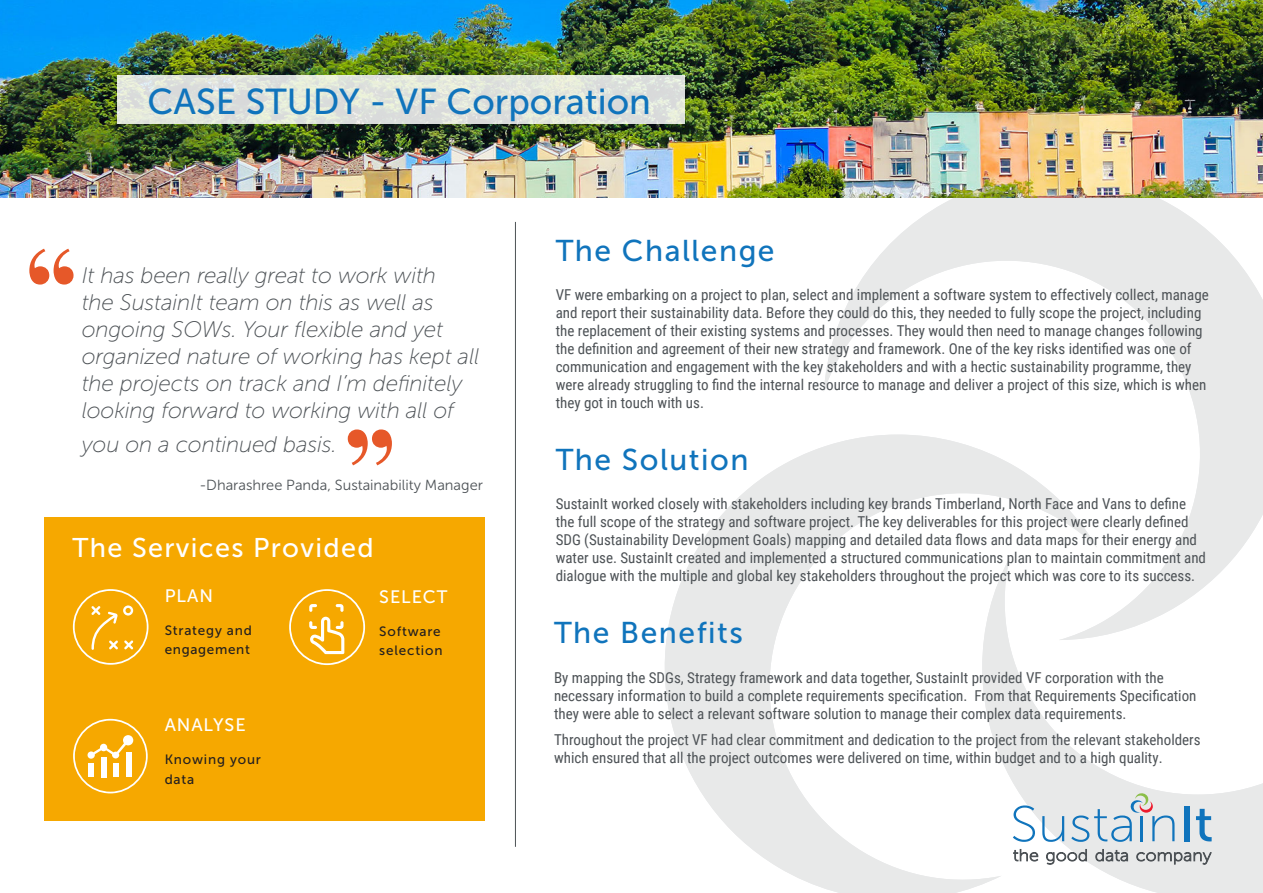
<style>
.page{position:relative;width:1263px;height:893px;background:#fff}
.page>*{position:absolute;margin:0;border:0;box-sizing:border-box;transform-origin:0 0}
.t1{font:142.5px "Playfair Display";color:#e65829}
.t2{font:36px "Museo Sans 500";color:#1074bc}
.t3{font:30px "Museo Sans 500";letter-spacing:.05em;color:#1074bc}
.t4{font:27px "Museo Sans 500";letter-spacing:.05em;color:#fff}
.t5{font:italic 22.5px/27px "Museo Sans 100";letter-spacing:-.01em;color:#4d5256}
.t6{font:18px "Museo Sans 500";letter-spacing:.05em;color:#fff}
.t7{font:15px/18px "Roboto Condensed";color:#4d5256}
.t8{font:14.55px "Museo Sans 300";color:#4d5256}
.t9{font:13.5px/19.5px "Museo Sans 500";letter-spacing:.06em;color:#231f20}
</style>
<div class="page">
<svg style="left:1097px;top:766px;width:166px;height:127px;fill:#e8e9e9"></svg>
<svg style="left:665px;top:447px;width:432px;height:446px"></svg>
<svg style="left:824px;top:198px;width:439px;height:442px"></svg>
<img style="left:0;top:0;width:1263px;height:198px">
<svg style="left:117px;top:75px;width:568px;height:49px;background:#e0e4dc"></svg>
<hr style="left:515px;top:222px;width:1px;height:625px;background:#4d5256">
<div style="left:44px;top:517px;width:441px;height:304px;background:#f6a800"></div>
<svg style="left:73px;top:589px;width:75px;height:76px"></svg>
<svg style="left:73px;top:719px;width:75px;height:74px"></svg>
<div style="left:88px;top:764px;width:6px;height:13px;background:#fff"></div>
<div style="left:113px;top:764px;width:6px;height:13px;background:#fff"></div>
<div style="left:126px;top:752px;width:5px;height:25px;background:#fff"></div>
<div style="left:101px;top:757px;width:5px;height:20px;background:#fff"></div>
<svg style="left:1013px;top:805px;width:22px;height:37px"></svg>
<svg style="left:1042px;top:816px;width:22px;height:26px"></svg>
<div style="left:1184px;top:806px;width:5px;height:35px;background:#1074bc"></div>
<svg style="left:1196px;top:809px;width:15px;height:32px"></svg>
<svg style="left:1071px;top:792px;width:103px;height:50px;background:#cbd7df"></svg>
<svg style="left:1013px;top:849px;width:199px;height:16px"></svg>
<svg style="left:289px;top:589px;width:76px;height:76px"></svg>
<p class="t2" style="left:148px;top:82px;width:505px">CASE STUDY - VF Corporation</p>
<p class="t1" style="left:22px;top:209px;width:61px">“</p>
<p class="t5" style="left:82px;top:262px;width:399px">It has been really great to work with<br>the SustainIt team on this as well as ongoing SOWs. Your flexible and yet organized nature of working has kept all the projects on track and I’m definitely looking forward to working with all of</p>
<p class="t5" style="left:82px;top:431px;width:257px">you on a continued basis.</p>
<p class="t8" style="left:199px;top:477px;width:285px">-Dharashree Panda, Sustainability Manager</p>
<p class="t1" style="left:400px;top:505px;width:61px;rotate:-180deg">“</p>
<p class="t4" style="left:72px;top:533px;width:303px">The Services Provided</p>
<p class="t6" style="left:165px;top:586px;width:50px">PLAN</p>
<p class="t9" style="left:165px;top:621px;width:89px">Strategy and engagement</p>
<p class="t6" style="left:379px;top:587px;width:70px">SELECT</p>
<p class="t9" style="left:379px;top:622px;width:65px">Software selection</p>
<p class="t6" style="left:165px;top:715px;width:82px">ANALYSE</p>
<p class="t9" style="left:165px;top:750px;width:98px">Knowing your data</p>
<p class="t3" style="left:556px;top:234px;width:220px">The Challenge</p>
<p class="t7" style="left:556px;top:285px;width:655px">VF were embarking on a project to plan, select and implement a software system to effectively collect, manage and report their sustainability data. Before they could do this, they needed to fully scope the project, including the replacement of their existing systems and processes. They would then need to manage changes following the definition and agreement of their new strategy and framework. One of the key risks identified was one of communication and engagement with the key stakeholders and with a hectic sustainability programme, they were already struggling to find the internal resource to manage and deliver a project of this size, which is when they got in touch with us.</p>
<p class="t3" style="left:556px;top:443px;width:194px">The Solution</p>
<p class="t7" style="left:556px;top:494px;width:652px">SustainIt worked closely with stakeholders including key brands Timberland, North Face and Vans to define the full scope of the strategy and software project. The key deliverables for this project were clearly defined SDG (Sustainability Development Goals) mapping and detailed data flows and data maps for their energy and water use. SustainIt created and implemented a structured communications plan to maintain commitment and dialogue with the multiple and global key stakeholders throughout the project which was core to its success.</p>
<p class="t3" style="left:554px;top:617px;width:190px">The Benefits</p>
<p class="t7" style="left:554px;top:668px;width:644px">By mapping the SDGs, Strategy framework and data together, SustainIt provided VF corporation with the necessary information to build a complete requirements specification. From that Requirements Specification they were able to select a relevant software solution to manage their complex data requirements.</p>
<p class="t7" style="left:554px;top:730px;width:648px">Throughout the project VF had clear commitment and dedication to the project from the relevant stakeholders which ensured that all the project outcomes were delivered on time, within budget and to a high quality.</p>
</div>
